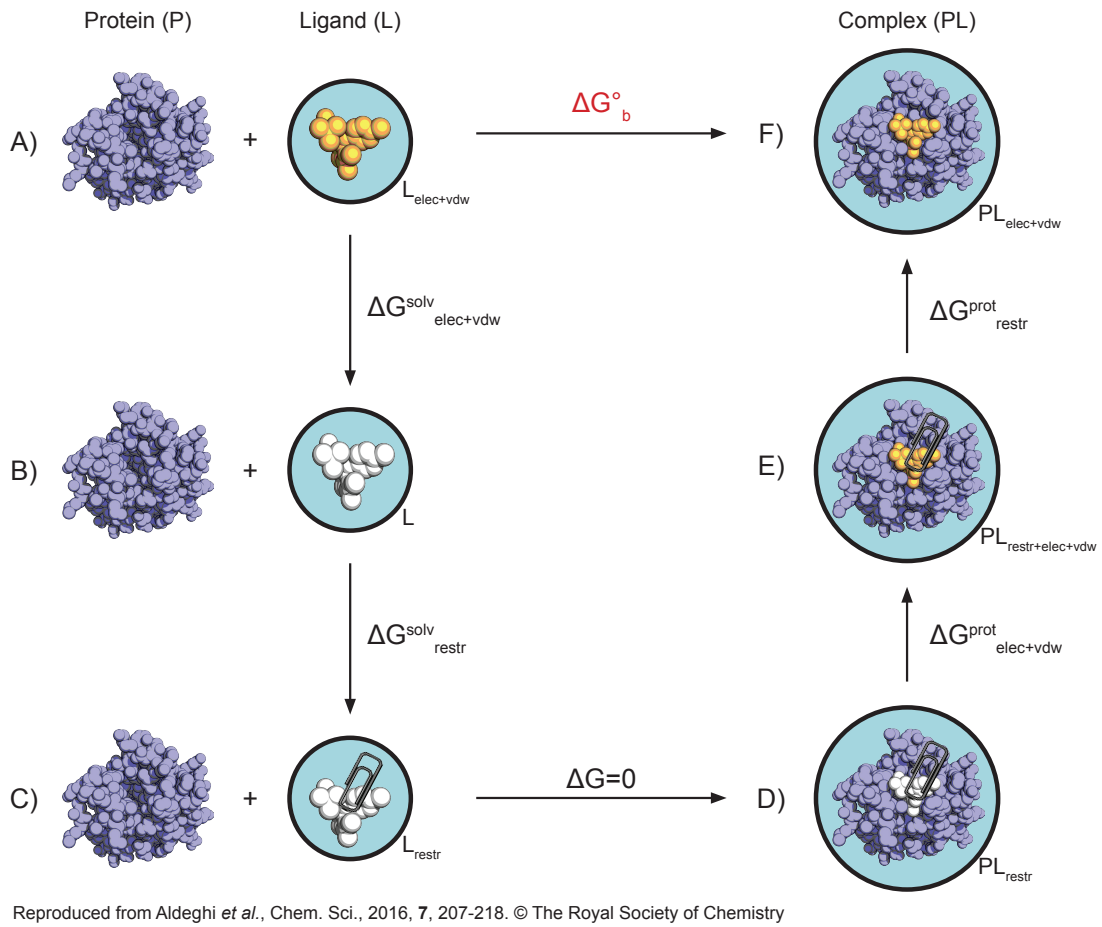
<style>
.page{position:relative;width:1102px;height:927px;background:#fff}
.page>*{position:absolute;margin:0;border:0;box-sizing:border-box;transform-origin:0 0}
.t1{font:27px "Arial";color:#231f20}
.t2{font:27px "Arial";color:#d1232a}
.t3{font:22.5px "Arial";color:#231f20}
.t4{font:18px "Arial";color:#231f20}
.t5{font:15.75px "Arial";color:#231f20}
.t6{font:13.05px "Arial";color:#231f20}
.s1{font-size:27px}
.s2{font-style:italic}
.s3{font-weight:700}
</style>
<div class="page">
<img style="left:62px;top:73px;width:152px;height:137px">
<svg style="left:816px;top:50px;width:182px;height:183px;background:#90bac2"></svg>
<div style="left:813px;top:48px;width:187px;height:187px;border:4px solid #231f20;border-radius:50%"></div>
<img style="left:832px;top:71px;width:152px;height:137px">
<svg style="left:289px;top:409px;width:122px;height:122px;background:#92bdc5"></svg>
<div style="left:287px;top:407px;width:126px;height:126px;border:4px solid #231f20;border-radius:50%"></div>
<img style="left:313px;top:434px;width:81px;height:76px">
<img style="left:62px;top:730px;width:152px;height:137px">
<img style="left:62px;top:401px;width:152px;height:137px">
<div style="left:289px;top:81px;width:122px;height:121px;background:#a4d6df;border-radius:50%"></div>
<div style="left:287px;top:79px;width:126px;height:125px;border:4px solid #231f20;border-radius:50%"></div>
<img style="left:309px;top:109px;width:82px;height:71px">
<svg style="left:289px;top:738px;width:122px;height:121px;background:#91bcc3"></svg>
<div style="left:287px;top:735px;width:126px;height:126px;border:4px solid #231f20;border-radius:50%"></div>
<img style="left:309px;top:778px;width:82px;height:70px">
<img style="left:333px;top:749px;width:52px;height:67px">
<svg style="left:816px;top:707px;width:182px;height:182px;background:#92bdc5"></svg>
<div style="left:813px;top:705px;width:187px;height:187px;border:4px solid #231f20;border-radius:50%"></div>
<img style="left:832px;top:728px;width:152px;height:137px">
<img style="left:899px;top:738px;width:51px;height:67px">
<svg style="left:816px;top:379px;width:182px;height:182px;background:#93bec6"></svg>
<div style="left:813px;top:377px;width:187px;height:186px;border:4px solid #231f20;border-radius:50%"></div>
<img style="left:832px;top:400px;width:152px;height:137px">
<img style="left:899px;top:410px;width:51px;height:66px">
<hr style="left:476px;top:132px;width:238px;height:2px;background:#231f20">
<svg style="left:711px;top:128px;width:15px;height:11px"></svg>
<hr style="left:476px;top:797px;width:238px;height:2px;background:#231f20">
<svg style="left:711px;top:792px;width:15px;height:12px"></svg>
<hr style="left:349px;top:235px;width:2px;height:139px;background:#231f20">
<svg style="left:344px;top:370px;width:12px;height:16px"></svg>
<hr style="left:349px;top:563px;width:2px;height:139px;background:#231f20">
<svg style="left:344px;top:699px;width:12px;height:16px"></svg>
<hr style="left:906px;top:271px;width:2px;height:82px;background:#231f20">
<svg style="left:901px;top:258px;width:11px;height:16px"></svg>
<hr style="left:906px;top:599px;width:2px;height:82px;background:#231f20">
<svg style="left:901px;top:587px;width:11px;height:16px"></svg>
<p class="t3" style="left:84px;top:5px;width:109px">Protein (P)</p>
<p class="t3" style="left:299px;top:5px;width:103px">Ligand (L)</p>
<p class="t3" style="left:838px;top:5px;width:139px">Complex (PL)</p>
<h1 class="t2" style="left:572px;top:84px;width:60px">ΔG°<sub>b</sub></h1>
<h1 class="t1" style="left:11px;top:124px;width:29px">A)</h1>
<h1 class="t1" style="left:758px;top:116px;width:27px">F)</h1>
<h1 class="t1" style="left:242px;top:122px;width:17px">+</h1>
<p class="t6" style="left:402px;top:191px;width:69px"><sup>L</sup>elec+vdw</p>
<h1 class="t1" style="left:11px;top:453px;width:29px">B)</h1>
<h1 class="t1" style="left:242px;top:453px;width:17px">+</h1>
<p class="t5" style="left:367px;top:291px;width:69px"><span class="s1">ΔG</span>solv</p>
<p class="t5" style="left:434px;top:309px;width:68px">elec+vdw</p>
<p class="t3" style="left:402px;top:502px;width:14px">L</p>
<p class="t5" style="left:367px;top:619px;width:69px"><span class="s1">ΔG</span>solv</p>
<p class="t5" style="left:434px;top:637px;width:33px">restr</p>
<h1 class="t1" style="left:757px;top:448px;width:28px">E)</h1>
<h1 class="t1" style="left:566px;top:760px;width:71px">ΔG=0</h1>
<h1 class="t1" style="left:10px;top:780px;width:30px">C)</h1>
<h1 class="t1" style="left:757px;top:780px;width:30px">D)</h1>
<h1 class="t1" style="left:242px;top:781px;width:17px">+</h1>
<p class="t6" style="left:402px;top:846px;width:40px"><sup>L</sup>restr</p>
<p class="t4" style="left:13px;top:901px;width:773px">Reproduced from Aldeghi <span class="s2">et al.</span>, Chem. Sci., 2016, <span class="s3">7</span>, 207-218. © The Royal Society of Chemistry</p>
<p class="t6" style="left:978px;top:215px;width:84px"><sup>PL</sup>elec+vdw</p>
<p class="t5" style="left:930px;top:295px;width:68px"><span class="s1">ΔG</span>prot</p>
<p class="t5" style="left:996px;top:313px;width:33px">restr</p>
<p class="t6" style="left:980px;top:538px;width:118px"><sup>PL</sup>restr+elec+vdw</p>
<p class="t5" style="left:930px;top:619px;width:68px"><span class="s1">ΔG</span>prot</p>
<p class="t5" style="left:996px;top:637px;width:68px">elec+vdw</p>
<p class="t6" style="left:978px;top:868px;width:55px"><sup>PL</sup>restr</p>
</div>
